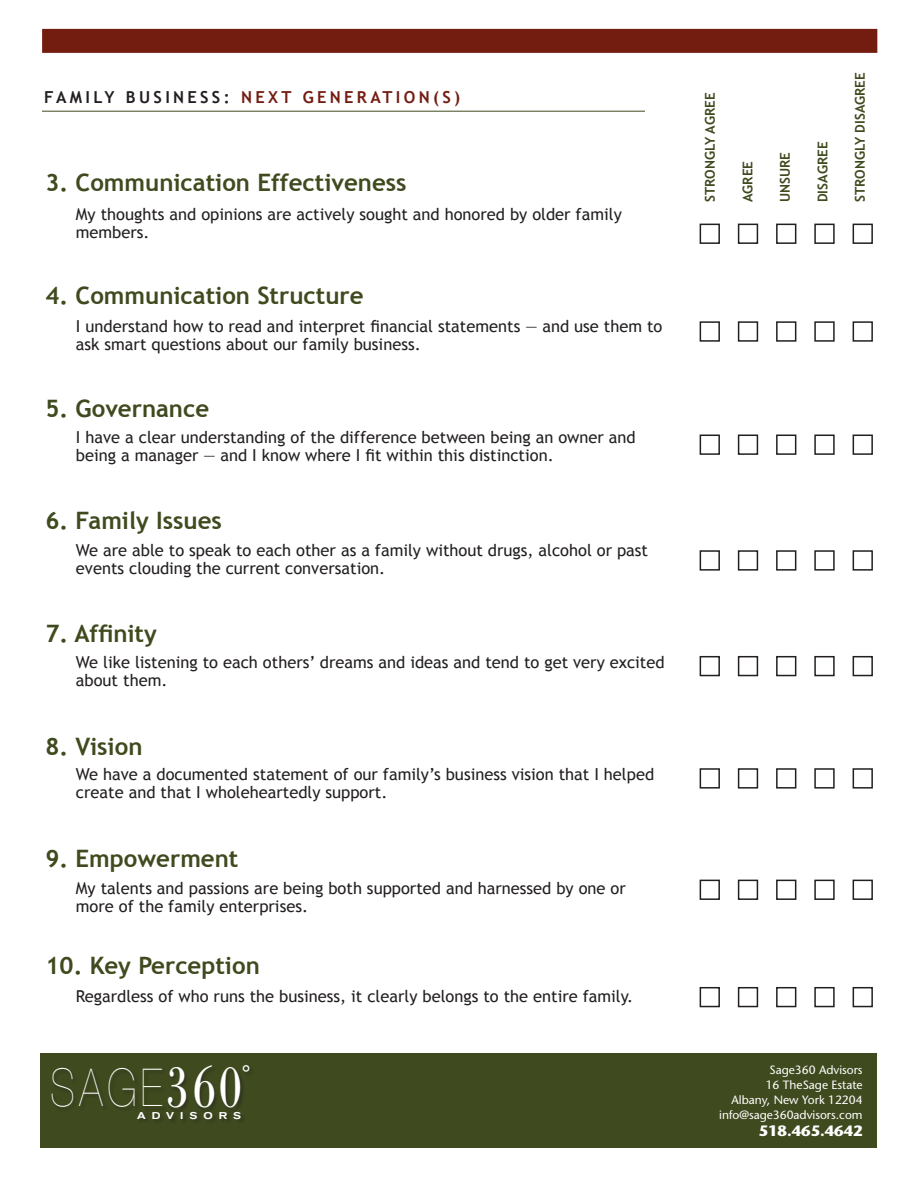
<style>
.page{position:relative;width:918px;height:1188px;background:#fff}
.page>*{position:absolute;margin:0;border:0;box-sizing:border-box;transform-origin:0 0}
.t1{font:200 52.2px "Helvetica Neue";color:#fff;scale:.77 1}
.t2{font:700 24px "Trebuchet MS";color:#3f4a1e}
.t3{font:21.75px "Bodoni Antiqua T";color:#fff}
.t4{font:16.5px/18px "Trebuchet MS";color:#231f20}
.t5{font:700 16.5px "Trebuchet MS";letter-spacing:.2em;color:#231f20}
.t6{font:700 16.5px "Trebuchet MS";letter-spacing:.2em;color:#731d11}
.t7{font:700 15px "Stone Sans";color:#fff}
.t8{font:700 13.5px "Trebuchet MS";color:#3f4a1e}
.t9{font:12px/15px "Stone Sans";color:#fff;text-align:right}
.t10{font:500 expanded 9.75px "Akzidenz Grotesk BE";letter-spacing:.62em;color:#fff}
.s1{color:#731d11}
.s2{font-family:"Bodoni Antiqua T";font-weight:400;font-size:60.9px}
</style>
<div class="page">
<div style="left:700px;top:224px;width:20px;height:20px;border:2px solid #231f20"></div>
<div style="left:738px;top:224px;width:20px;height:20px;border:2px solid #231f20"></div>
<div style="left:776px;top:224px;width:20px;height:20px;border:2px solid #231f20"></div>
<div style="left:814px;top:224px;width:21px;height:20px;border:2px solid #231f20"></div>
<div style="left:853px;top:224px;width:20px;height:20px;border:2px solid #231f20"></div>
<div style="left:700px;top:321px;width:20px;height:21px;border:2px solid #231f20"></div>
<div style="left:738px;top:321px;width:20px;height:21px;border:2px solid #231f20"></div>
<div style="left:776px;top:321px;width:20px;height:21px;border:2px solid #231f20"></div>
<div style="left:814px;top:321px;width:21px;height:21px;border:2px solid #231f20"></div>
<div style="left:853px;top:321px;width:20px;height:21px;border:2px solid #231f20"></div>
<div style="left:700px;top:435px;width:20px;height:20px;border:2px solid #231f20"></div>
<div style="left:738px;top:435px;width:20px;height:20px;border:2px solid #231f20"></div>
<div style="left:776px;top:435px;width:20px;height:20px;border:2px solid #231f20"></div>
<div style="left:814px;top:435px;width:21px;height:20px;border:2px solid #231f20"></div>
<div style="left:853px;top:435px;width:20px;height:20px;border:2px solid #231f20"></div>
<hr style="left:42px;top:111px;width:603px;height:1px;background:#3f4a1e">
<div style="left:700px;top:550px;width:20px;height:21px;border:2px solid #231f20"></div>
<div style="left:738px;top:550px;width:20px;height:21px;border:2px solid #231f20"></div>
<div style="left:776px;top:550px;width:20px;height:21px;border:2px solid #231f20"></div>
<div style="left:814px;top:550px;width:21px;height:21px;border:2px solid #231f20"></div>
<div style="left:853px;top:550px;width:20px;height:21px;border:2px solid #231f20"></div>
<div style="left:700px;top:656px;width:20px;height:20px;border:2px solid #231f20"></div>
<div style="left:738px;top:656px;width:20px;height:20px;border:2px solid #231f20"></div>
<div style="left:776px;top:656px;width:20px;height:20px;border:2px solid #231f20"></div>
<div style="left:814px;top:656px;width:21px;height:20px;border:2px solid #231f20"></div>
<div style="left:853px;top:656px;width:20px;height:20px;border:2px solid #231f20"></div>
<div style="left:700px;top:768px;width:20px;height:21px;border:2px solid #231f20"></div>
<div style="left:738px;top:768px;width:20px;height:21px;border:2px solid #231f20"></div>
<div style="left:776px;top:768px;width:20px;height:21px;border:2px solid #231f20"></div>
<div style="left:814px;top:768px;width:21px;height:21px;border:2px solid #231f20"></div>
<div style="left:853px;top:768px;width:20px;height:21px;border:2px solid #231f20"></div>
<div style="left:700px;top:880px;width:20px;height:20px;border:2px solid #231f20"></div>
<div style="left:738px;top:880px;width:20px;height:20px;border:2px solid #231f20"></div>
<div style="left:776px;top:880px;width:20px;height:20px;border:2px solid #231f20"></div>
<div style="left:814px;top:880px;width:21px;height:20px;border:2px solid #231f20"></div>
<div style="left:853px;top:880px;width:20px;height:20px;border:2px solid #231f20"></div>
<div style="left:700px;top:987px;width:20px;height:20px;border:2px solid #231f20"></div>
<div style="left:738px;top:987px;width:20px;height:20px;border:2px solid #231f20"></div>
<div style="left:776px;top:987px;width:20px;height:20px;border:2px solid #231f20"></div>
<div style="left:814px;top:987px;width:21px;height:20px;border:2px solid #231f20"></div>
<div style="left:853px;top:987px;width:20px;height:20px;border:2px solid #231f20"></div>
<div style="left:40px;top:1053px;width:838px;height:95px;background:#3f4a1e"></div>
<div style="left:167px;top:1064px;width:88px;height:49px;background:#231f20;opacity:.46"></div>
<div style="left:137px;top:1111px;width:109px;height:14px;background:#3d481e"></div>
<div style="left:42px;top:29px;width:835px;height:24px;background:#731d11"></div>
<p class="t5" style="left:44px;top:87px;width:286px">Fami ly Busi ness: <span class="s1">NE XT GENE</span></p>
<p class="t6" style="left:357px;top:87px;width:105px">RATION (S)</p>
<h2 class="t2" style="left:46px;top:168px;width:363px">3. Communication Effectiveness</h2>
<p class="t4" style="left:76px;top:205px;width:547px">My thoughts and opinions are actively sought and honored by older family members.</p>
<h2 class="t2" style="left:46px;top:281px;width:320px">4. Communication Structure</h2>
<p class="t4" style="left:76px;top:317px;width:588px">I understand how to read and interpret financial statements — and use them to ask smart questions about our family business.</p>
<h2 class="t2" style="left:46px;top:394px;width:165px">5. Governance</h2>
<p class="t4" style="left:76px;top:429px;width:561px">I have a clear understanding of the difference between being an owner and being a manager — and I know where I fit within this distinction.</p>
<h2 class="t2" style="left:46px;top:505px;width:178px">6. Family Issues</h2>
<p class="t4" style="left:76px;top:542px;width:574px">We are able to speak to each other as a family without drugs, alcohol or past events clouding the current conversation.</p>
<h2 class="t2" style="left:46px;top:618px;width:113px">7. Affinity</h2>
<p class="t4" style="left:76px;top:654px;width:590px">We like listening to each others’ dreams and ideas and tend to get very excited about them.</p>
<h2 class="t2" style="left:46px;top:732px;width:98px">8. Vision</h2>
<p class="t4" style="left:76px;top:765px;width:580px">We have a documented statement of our family’s business vision that I helped create and that I wholeheartedly support.</p>
<h2 class="t2" style="left:46px;top:843px;width:194px">9. Empowerment</h2>
<p class="t4" style="left:76px;top:880px;width:551px">My talents and passions are being both supported and harnessed by one or more of the family enterprises.</p>
<h2 class="t2" style="left:46px;top:951px;width:216px">10. Key Perception</h2>
<p class="t4" style="left:76px;top:987px;width:559px">Regardless of who runs the business, it clearly belongs to the entire family.</p>
<h1 class="t1" style="left:50px;top:1058px;width:250px">SAGE<span class="s2">360</span></h1>
<h3 class="t3" style="left:242px;top:1060px;width:10px">°</h3>
<p class="t10" style="left:137px;top:1110px;width:105px">ADVISORS</p>
<p class="t8" style="left:702px;top:202px;width:112px;rotate:-90deg">Strongly Agree</p>
<p class="t8" style="left:739px;top:202px;width:43px;rotate:-90deg">Agree</p>
<p class="t8" style="left:777px;top:202px;width:52px;rotate:-90deg">Unsure</p>
<p class="t8" style="left:814px;top:202px;width:62px;rotate:-90deg">Disagree</p>
<p class="t8" style="left:852px;top:202px;width:132px;rotate:-90deg">Strongly Disagree</p>
<p class="t9" style="left:719px;top:1062px;width:145px">Sage360 Advisors<br>16 TheSage Estate<br>Albany, New York 12204 info@sage360advisors.com</p>
<p class="t7" style="left:759px;top:1122px;width:105px">518.465.4642</p>
</div>
